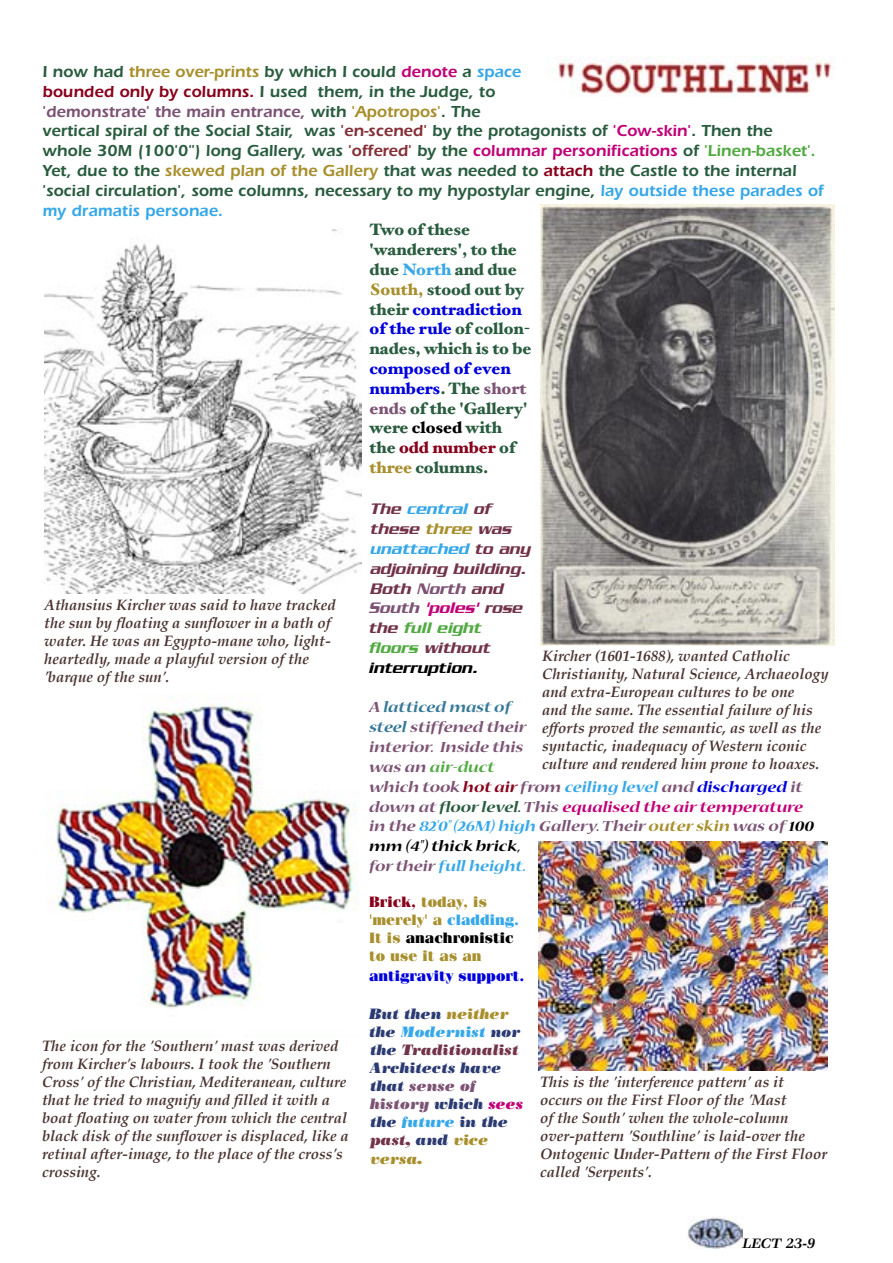
<style>
.page{position:relative;width:893px;height:1263px;background:#fff}
.page>*{position:absolute;margin:0;border:0;box-sizing:border-box;transform-origin:0 0}
.t1{font:600 16.5px/19.8px "Itc Eras";color:#295c3e}
.t2{font:italic 700 expanded 16.5px/19.8px "Nueva";color:#7c5374}
.t3{font:900 16.5px/19.8px "Hoefler Text";color:#295c3e}
.t4{font:italic 500 16.5px/19.8px "Serpentine";color:#72334a}
.t5{font:italic 700 15px/18px "Palatino";color:#493330}
.t6{font:italic 15px/18px "Bodoni Poster";color:#2b3b72}
.t7{font:900 15px/18px "Fenice";color:#a88f2d}
.t8{font:900 15px "Fenice";color:#00d}
.t9{font:italic 700 15px "Veljovic";color:#000}
.t10{font:italic 15px "Bodoni Poster";color:#a88f2d}
.s1{color:#a88f2d}
.s2{color:#c10077}
.s3{color:#36a7e9}
.s4{color:#88001b}
.s5{color:#7c5374}
.s6{color:#853038}
.s7{color:#52aa43}
.s8{color:#00d}
.s9{color:#000}
.s10{color:#367896}
.s11{color:#295c3e}
.s12{color:#72334a}
</style>
<div class="page">
<img style="left:688px;top:1216px;width:54px;height:32px">
<img style="left:558px;top:56px;width:274px;height:41px">
<img style="left:53px;top:695px;width:302px;height:313px">
<img style="left:540px;top:204px;width:295px;height:442px">
<img style="left:44px;top:229px;width:317px;height:364px">
<img style="left:539px;top:842px;width:288px;height:229px">
<p class="t1" style="left:43px;top:62px;width:783px">I now had <span class="s1">three over-prints</span> by which I could <span class="s2">denote</span> a <span class="s3">space<br></span><span class="s4">bounded only by columns.</span> I used them, in the Judge, to<br><span class="s5">'demonstrate' the main entrance,</span> with <span class="s1">'Apotropos'</span>. The<br>vertical spiral of the Social Stair, was <span class="s6">'en-scened'</span> by the protagonists of <span class="s2">'Cow-skin'</span>. Then the whole 30M (100'0") long Gallery, was <span class="s6">'offered'</span> by the <span class="s2">columnar personifications</span> of <span class="s7">'Linen-basket'.<br></span>Yet, due to the <span class="s1">skewed plan of the Gallery</span> that was needed to <span class="s4">attach</span> the Castle to the internal 'social circulation', some columns, necessary to my hypostylar engine, <span class="s3">lay outside these parades of my dramatis personae.</span></p>
<p class="t3" style="left:370px;top:220px;width:163px">Two of these 'wanderers', to the due <span class="s3">North</span> and due<br><span class="s1">South,</span> stood out by their <span class="s8">contradiction of the rule</span> of collon&shy;nades, which is to be</p>
<p class="t3" style="left:370px;top:358px;width:159px"><span class="s8">composed of even numbers</span>. The <span class="s5">short ends</span> of the 'Gallery' were <span class="s9">closed</span> with the <span class="s4">odd number</span> of <span class="s1">three</span> columns.</p>
<p class="t4" style="left:368px;top:499px;width:164px">The <span class="s3">central</span> of these <span class="s1">three</span> was <span class="s3">unattached</span> to any adjoining building.<br>Both <span class="s5">North</span> and<br><span class="s5">South</span> <span class="s2">'poles'</span> rose the <span class="s7">full eight floors</span> without <span class="s9">interruption.</span></p>
<p class="t2" style="left:369px;top:698px;width:447px">A <span class="s10">latticed mast of<br>steel</span> stiffened their<br>interior. Inside this<br>was an <span class="s7">air-duct<br></span>which took <span class="s4">hot air</span> from <span class="s3">ceiling level</span> and <span class="s8">discharged</span> it down at <span class="s11">floor level.</span> This <span class="s2">equalised the air temperature </span>in the <span class="s3">82'0" (26M) high</span> Gallery. Their <span class="s1">outer skin</span> was of <span class="s9">100 mm (4") thick brick,<br></span>for their <span class="s3">full height.</span></p>
<p class="t7" style="left:369px;top:892px;width:151px"><span class="s4">Brick,</span> today, is 'merely' a <span class="s3">cladding.<br></span>It is <span class="s9">anachronistic </span>to use it as an</p>
<p class="t8" style="left:369px;top:966px;width:157px">antigravity support.</p>
<p class="t6" style="left:369px;top:1004px;width:156px">But then <span class="s1">neither </span>the <span class="s3">Modernist</span> nor the <span class="s12">Traditionalist<br></span>Architects have that <span class="s5">sense of history</span> which <span class="s2">sees </span>the <span class="s3">future</span> in the <span class="s12">past,</span> and <span class="s1">vice</span></p>
<p class="t10" style="left:370px;top:1150px;width:54px">versa.</p>
<p class="t5" style="left:44px;top:597px;width:293px">Athansius Kircher was said to have tracked the sun by floating a sunflower in a bath of water. He was an Egypto-mane who, light&shy;heartedly, made a playful version of the 'barque of the sun'.</p>
<p class="t5" style="left:542px;top:649px;width:288px">Kircher (1601-1688), wanted Catholic Christianity, Natural Science, Archaeology and extra-European cultures to be one<br>and the same. The essential failure of his efforts proved the semantic, as well as the syntactic, inadequacy of Western iconic culture and rendered him prone to hoaxes.</p>
<p class="t5" style="left:42px;top:1038px;width:308px">The icon for the 'Southern' mast was derived from Kircher's labours. I took the 'Southern Cross' of the Christian, Mediteranean, culture that he tried to magnify and filled it with a boat floating on water from which the central black disk of the sunflower is displaced, like a retinal after-image, to the place of the cross's crossing.</p>
<p class="t5" style="left:540px;top:1074px;width:289px">This is the 'interference pattern' as it occurs on the First Floor of the 'Mast<br>of the South' when the whole-column over-pattern 'Southline' is laid-over the Ontogenic Under-Pattern of the First Floor called 'Serpents'.</p>
<p class="t9" style="left:742px;top:1235px;width:75px">LECT 23-9</p>
</div>
